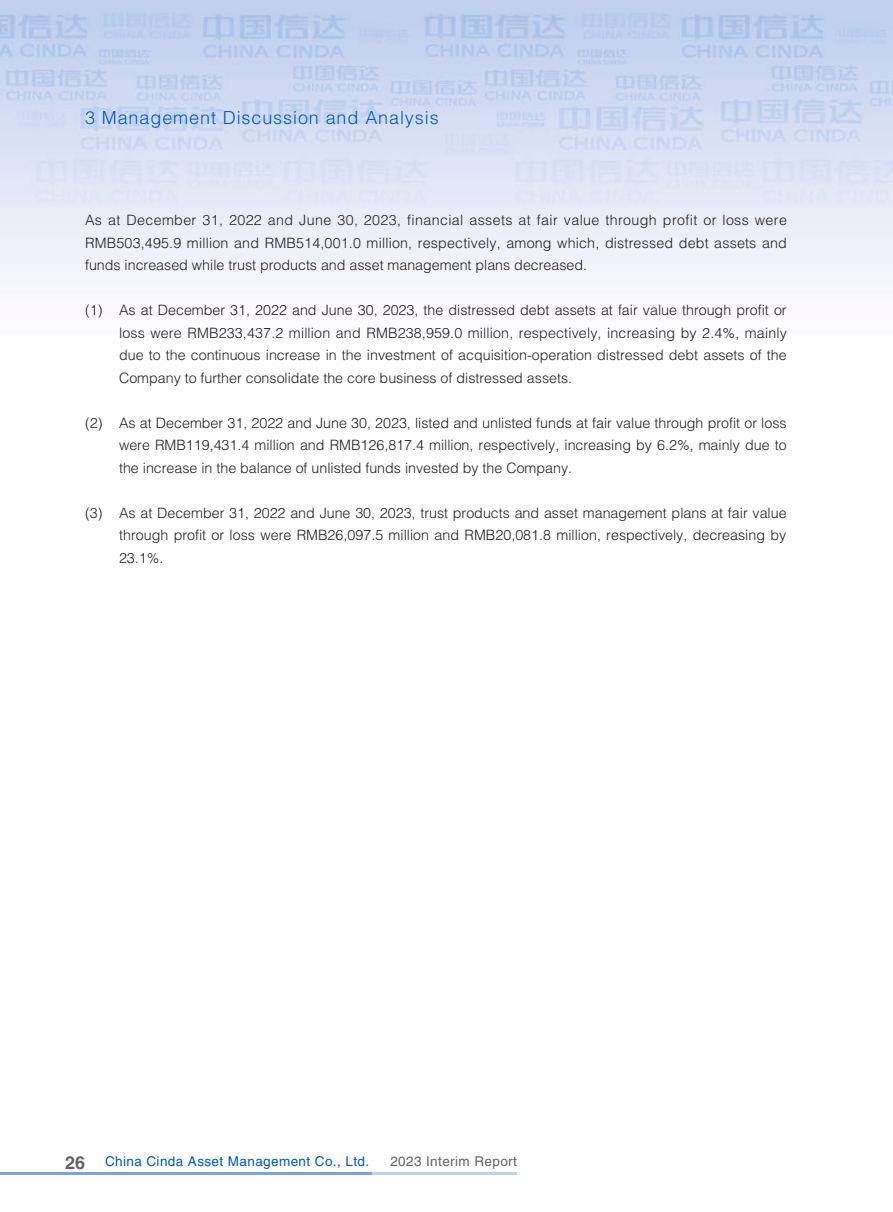
<style>
.page{position:relative;width:893px;height:1212px;background:#fff}
.page>*{position:absolute;margin:0;border:0;box-sizing:border-box;transform-origin:0 0}
.t1{font:300 18px "Helvetica LT Std";letter-spacing:.05em;color:#0058b8}
.t2{font:300 14.25px/22.5px "Helvetica LT Std";color:#231f20;text-align:justify}
.t3{font:13.5px "Helvetica LT Std";letter-spacing:.03em;color:#0058b8}
.t4{font:13.5px "Helvetica LT Std";letter-spacing:.03em;color:#636366}
.s1{font-weight:700;font-size:18px;color:#636366}
</style>
<div class="page">
<img style="left:0;top:0;width:892px;height:273px">
<hr style="left:0;top:1172px;width:517px;height:3px;background:#c1d1ee">
<hr style="left:0;top:1172px;width:371px;height:3px;background:#7ca6dc">
<p class="t1" style="left:85px;top:106px;width:355px">3 Management Discussion and Analysis</p>
<p class="t2" style="left:85px;top:209px;width:703px">As at December 31, 2022 and June 30, 2023, financial assets at fair value through profit or loss were RMB503,495.9 million and RMB514,001.0 million, respectively, among which, distressed debt assets and funds increased while trust products and asset management plans decreased.</p>
<p class="t2" style="left:119px;top:299px;width:669px;text-indent:-34px">(1) As at December 31, 2022 and June 30, 2023, the distressed debt assets at fair value through profit or loss were RMB233,437.2 million and RMB238,959.0 million, respectively, increasing by 2.4%, mainly due to the continuous increase in the investment of acquisition-operation distressed debt assets of the Company to further consolidate the core business of distressed assets.</p>
<p class="t2" style="left:119px;top:411px;width:669px;text-indent:-34px">(2) As at December 31, 2022 and June 30, 2023, listed and unlisted funds at fair value through profit or loss were RMB119,431.4 million and RMB126,817.4 million, respectively, increasing by 6.2%, mainly due to the increase in the balance of unlisted funds invested by the Company.</p>
<p class="t2" style="left:119px;top:501px;width:669px;text-indent:-34px">(3) As at December 31, 2022 and June 30, 2023, trust products and asset management plans at fair value through profit or loss were RMB26,097.5 million and RMB20,081.8 million, respectively, decreasing by 23.1%.</p>
<p class="t3" style="left:65px;top:1153px;width:306px"><span class="s1">26</span> China Cinda Asset Management Co., Ltd.</p>
<p class="t4" style="left:390px;top:1153px;width:128px">2023 Interim Report</p>
</div>
